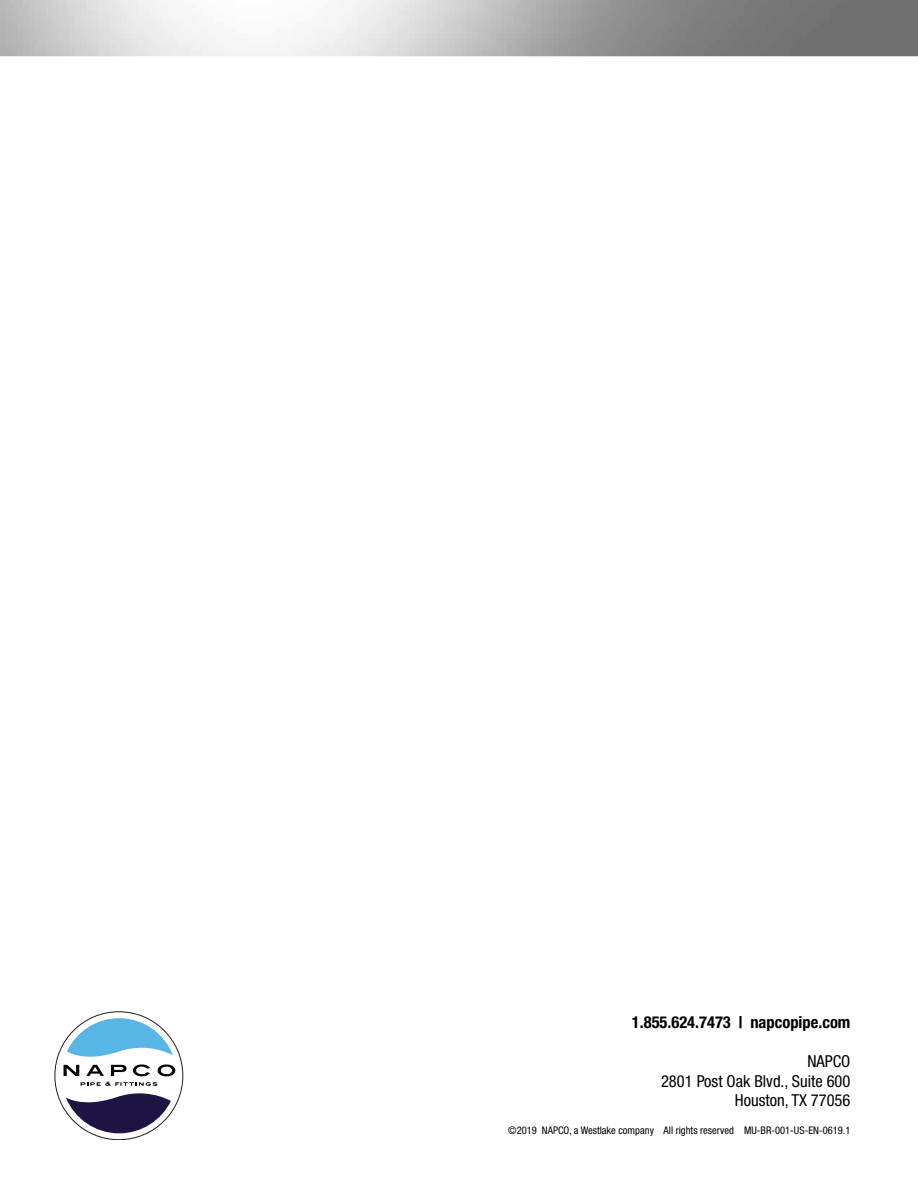
<style>
.page{position:relative;width:918px;height:1188px;background:#fff}
.page>*{position:absolute;margin:0;border:0;box-sizing:border-box;transform-origin:0 0}
.t1{font:condensed 16.5px/19.5px "Helvetica Neue LT Std";color:#000;text-align:right}
.t2{font:700 condensed 16.5px "Helvetica Neue LT Std";color:#000}
.t3{font:condensed 10.5px "Helvetica Neue LT Std";color:#000}
</style>
<div class="page">
<svg style="left:64px;top:1065px;width:15px;height:11px"></svg>
<svg style="left:86px;top:1065px;width:18px;height:11px"></svg>
<svg style="left:111px;top:1065px;width:16px;height:11px"></svg>
<svg style="left:133px;top:1064px;width:17px;height:12px"></svg>
<svg style="left:158px;top:1064px;width:17px;height:12px"></svg>
<svg style="left:81px;top:1082px;width:76px;height:4px"></svg>
<svg style="left:67px;top:1018px;width:106px;height:39px"></svg>
<svg style="left:66px;top:1093px;width:105px;height:40px"></svg>
<h1 class="t2" style="left:632px;top:1012px;width:220px">1.855.624.7473 | napcopipe.com</h1>
<h1 class="t1" style="left:661px;top:1051px;width:191px">NAPCO<br>2801 Post Oak Blvd., Suite 600<br>Houston, TX 77056</h1>
<p class="t3" style="left:508px;top:1124px;width:344px">©2019 NAPCO, a Westlake company All rights reserved MU-BR-001-US-EN-0619.1</p>
</div>
